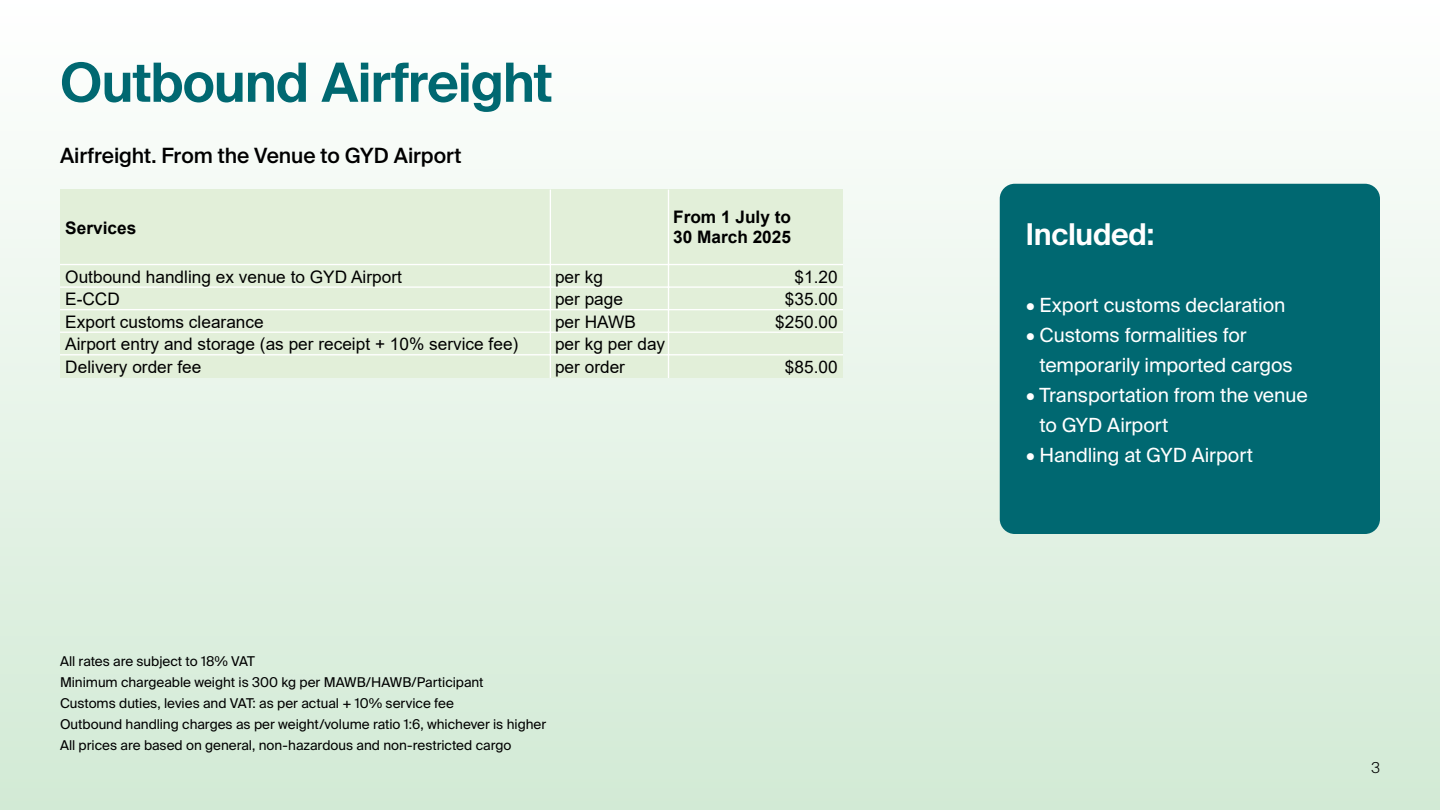
<style>
.page{position:relative;width:1440px;height:810px;background:#fff}
.page>*{position:absolute;margin:0;border:0;box-sizing:border-box;transform-origin:0 0}
.t1{font:600 54px "Suisse Intl";letter-spacing:-.02em;color:#006871}
.t2{font:600 30px "Suisse Intl";letter-spacing:-.01em;color:#fff}
.t3{font:500 21px "Suisse Intl";letter-spacing:-.005em;color:#000}
.t4{font:19.5px/30px "Suisse Intl";letter-spacing:-.005em;color:#fff}
.t5{font:17.25px "Arial";color:#000}
.t6{font:700 17.25px/19.9px "Arial";color:#000}
.t7{font:300 15px "Suisse Intl";color:#000}
.t8{font:13.5px/21px "Suisse Intl";color:#000}
</style>
<div class="page">
<div style="left:0;top:0;width:1440px;height:810px;background:linear-gradient(to bottom,#fff,#d2ead5)"></div>
<div style="left:1000px;top:184px;width:380px;height:350px;background:#006871;border-radius:15px"></div>
<div style="left:60px;top:190px;width:783px;height:188px;background:#e2efd9"></div>
<hr style="left:550px;top:190px;width:1px;height:188px;background:#fff">
<hr style="left:668px;top:190px;width:1px;height:188px;background:#fff">
<hr style="left:60px;top:264px;width:783px;height:1px;background:#fff">
<hr style="left:60px;top:286px;width:783px;height:2px;background:#fff">
<hr style="left:60px;top:309px;width:783px;height:1px;background:#fff">
<hr style="left:60px;top:332px;width:783px;height:1px;background:#fff">
<hr style="left:60px;top:354px;width:783px;height:1px;background:#fff">
<h1 class="t1" style="left:60px;top:52px;width:494px">Outbound Airfreight</h1>
<h3 class="t3" style="left:60px;top:143px;width:403px">Airfreight. From the Venue to GYD Airport</h3>
<p class="t6" style="left:65px;top:218px;width:72px">Services</p>
<p class="t6" style="left:673px;top:208px;width:119px">From 1 July to<br>30 March 2025</p>
<p class="t5" style="left:65px;top:265px;width:338px">Outbound handling ex venue to GYD Airport</p>
<p class="t5" style="left:555px;top:265px;width:49px">per kg</p>
<p class="t5" style="left:795px;top:265px;width:45px">$1.20</p>
<p class="t5" style="left:65px;top:287px;width:56px">E-CCD</p>
<p class="t5" style="left:555px;top:287px;width:70px">per page</p>
<p class="t5" style="left:785px;top:287px;width:54px">$35.00</p>
<p class="t5" style="left:65px;top:310px;width:200px">Export customs clearance</p>
<p class="t5" style="left:555px;top:310px;width:82px">per HAWB</p>
<p class="t5" style="left:775px;top:310px;width:64px">$250.00</p>
<p class="t5" style="left:65px;top:333px;width:455px">Airport entry and storage (as per receipt + 10% service fee)</p>
<p class="t5" style="left:555px;top:333px;width:112px">per kg per day</p>
<p class="t5" style="left:65px;top:355px;width:138px">Delivery order fee</p>
<p class="t5" style="left:555px;top:355px;width:71px">per order</p>
<p class="t5" style="left:785px;top:355px;width:54px">$85.00</p>
<p class="t8" style="left:60px;top:651px;width:488px">All rates are subject to 18% VAT<br>Minimum chargeable weight is 300 kg per MAWB/HAWB/Participant<br>Customs duties, levies and VAT: as per actual + 10% service fee<br>Outbound handling charges as per weight/volume ratio 1:6, whichever is higher All prices are based on general, non-hazardous and non-restricted cargo</p>
<h2 class="t2" style="left:1026px;top:217px;width:130px">Included:</h2>
<h3 class="t4" style="left:1026px;top:290px;width:261px">• Export customs declaration</h3>
<h3 class="t4" style="left:1039px;top:320px;width:255px;text-indent:-13px">• Customs formalities for temporarily imported cargos</h3>
<h3 class="t4" style="left:1039px;top:380px;width:270px;text-indent:-13px">• Transportation from the venue to GYD Airport</h3>
<h3 class="t4" style="left:1026px;top:440px;width:229px">• Handling at GYD Airport</h3>
<p class="t7" style="left:1371px;top:759px;width:10px">3</p>
</div>
